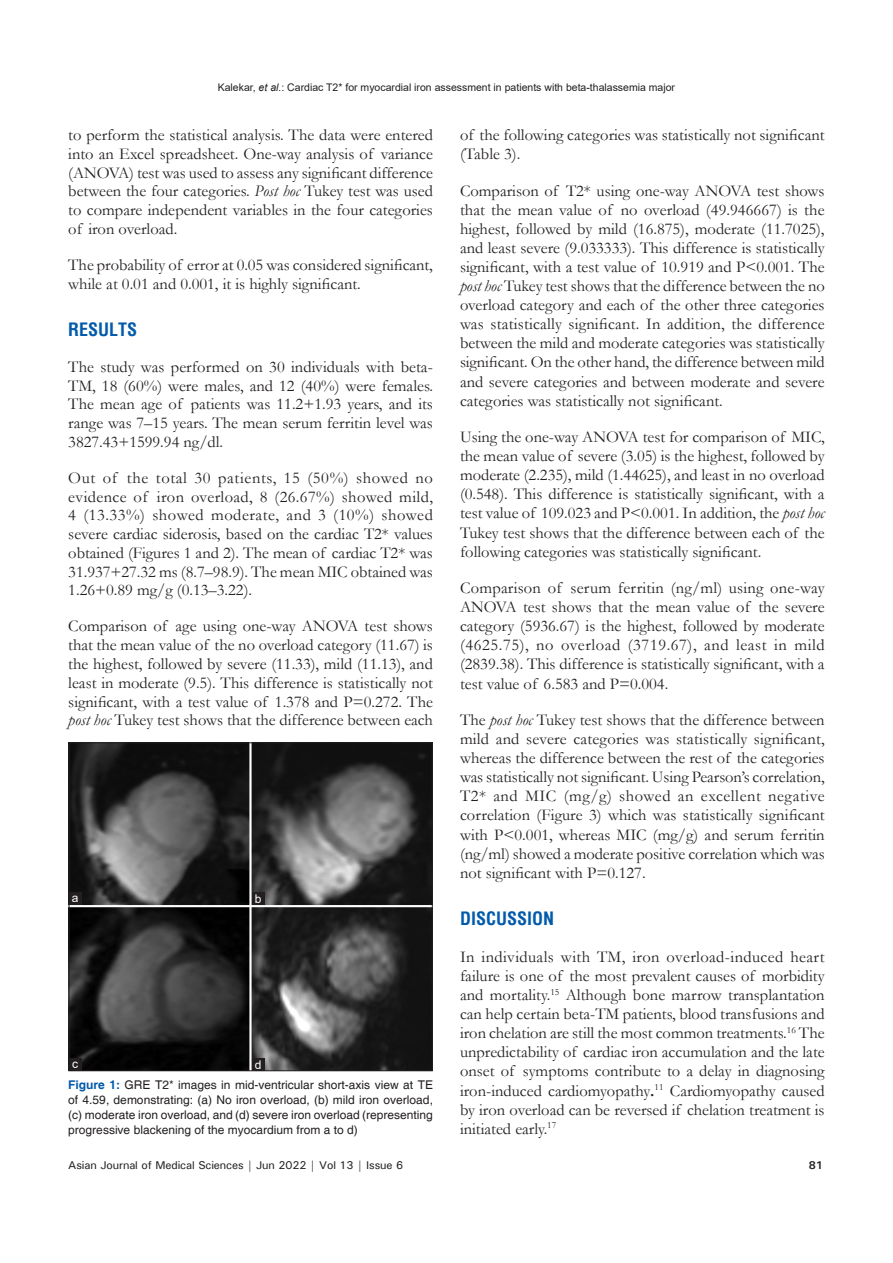
<style>
.page{position:relative;width:893px;height:1263px;background:#fff}
.page>*{position:absolute;margin:0;border:0;box-sizing:border-box;transform-origin:0 0}
.t1{font:700 condensed 18px "Helvetica";color:#015aaa}
.TX{font:16.5px/19px "Garamond";color:#231f20;text-align:justify}
.FGC{font:12px/15px "Helvetica";color:#231f20;text-align:justify}
.LABEL{font:12px "Arial";color:#fff}
.t2{font:500 11.25px "Univers";letter-spacing:-.01em;color:#231f20}
.t3{font:700 11.25px "Univers";color:#231f20}
.t4{font:10.5px "Arial";color:#231f20}
.s1{font-style:italic}
.s2{font-weight:700;color:#015aaa}
.s3{font-weight:700}
</style>
<div class="page">
<img style="left:71px;top:745px;width:359px;height:324px">
<div style="left:69px;top:743px;width:363px;height:328px;border:1px solid #231f20"></div>
<div style="left:252px;top:1058px;width:13px;height:13px;background:#231f20"></div>
<div style="left:69px;top:892px;width:13px;height:13px;background:#231f20"></div>
<div style="left:69px;top:1058px;width:13px;height:13px;background:#231f20"></div>
<div style="left:252px;top:892px;width:12px;height:13px;background:#231f20"></div>
<p class="t4" style="left:218px;top:80px;width:459px">Kalekar, <span class="s1">et al.</span>: Cardiac T2* for myocardial iron assessment in patients with beta-thalassemia major</p>
<p class="TX" style="left:68px;top:125px;width:366px">to perform the statistical analysis. The data were entered into an Excel spreadsheet. One-way analysis of variance (ANOVA) test was used to assess any significant difference between the four categories. <span class="s1">Post hoc</span> Tukey test was used to compare independent variables in the four categories of iron overload.</p>
<p class="TX" style="left:68px;top:255px;width:366px">The probability of error at 0.05 was considered significant, while at 0.01 and 0.001, it is highly significant.</p>
<h1 class="t1" style="left:68px;top:317px;width:71px">RESULTS</h1>
<p class="TX" style="left:68px;top:357px;width:366px">The study was performed on 30 individuals with beta-TM, 18 (60%) were males, and 12 (40%) were females.<br>The mean age of patients was 11.2+1.93 years, and its range was 7–15 years. The mean serum ferritin level was 3827.43+1599.94 ng/dl.</p>
<p class="TX" style="left:68px;top:468px;width:366px">Out of the total 30 patients, 15 (50%) showed no evidence of iron overload, 8 (26.67%) showed mild, 4 (13.33%) showed moderate, and 3 (10%) showed severe cardiac siderosis, based on the cardiac T2* values obtained (Figures 1 and 2). The mean of cardiac T2* was 31.937+27.32 ms (8.7–98.9). The mean MIC obtained was 1.26+0.89 mg/g (0.13–3.22).</p>
<p class="TX" style="left:68px;top:616px;width:366px">Comparison of age using one-way ANOVA test shows that the mean value of the no overload category (11.67) is the highest, followed by severe (11.33), mild (11.13), and least in moderate (9.5). This difference is statistically not significant, with a test value of 1.378 and P=0.272. The <span class="s1">post hoc</span> Tukey test shows that the difference between each</p>
<p class="LABEL" style="left:72px;top:890px;width:8px">a</p>
<p class="LABEL" style="left:72px;top:1055px;width:7px">c</p>
<p class="LABEL" style="left:255px;top:891px;width:8px">b</p>
<p class="LABEL" style="left:255px;top:1056px;width:8px">d</p>
<p class="FGC" style="left:68px;top:1077px;width:366px"><span class="s2">Figure 1:</span> GRE T2* images in mid-ventricular short-axis view at TE of 4.59, demonstrating: (a) No iron overload, (b) mild iron overload, (c) moderate iron overload, and (d) severe iron overload (representing progressive blackening of the myocardium from a to d)</p>
<p class="TX" style="left:460px;top:125px;width:366px">of the following categories was statistically not significant (Table 3).</p>
<p class="TX" style="left:460px;top:180px;width:366px">Comparison of T2* using one-way ANOVA test shows that the mean value of no overload (49.946667) is the highest, followed by mild (16.875), moderate (11.7025), and least severe (9.033333). This difference is statistically significant, with a test value of 10.919 and P&lt;0.001. The <span class="s1">post hoc</span> Tukey test shows that the difference between the no overload category and each of the other three categories was statistically significant. In addition, the difference between the mild and moderate categories was statistically significant. On the other hand, the difference between mild and severe categories and between moderate and severe categories was statistically not significant.</p>
<p class="TX" style="left:460px;top:427px;width:366px">Using the one-way ANOVA test for comparison of MIC, the mean value of severe (3.05) is the highest, followed by moderate (2.235), mild (1.44625), and least in no overload (0.548). This difference is statistically significant, with a test value of 109.023 and P&lt;0.001. In addition, the <span class="s1">post hoc </span>Tukey test shows that the difference between each of the following categories was statistically significant.</p>
<p class="TX" style="left:460px;top:578px;width:366px">Comparison of serum ferritin (ng/ml) using one-way ANOVA test shows that the mean value of the severe category (5936.67) is the highest, followed by moderate (4625.75), no overload (3719.67), and least in mild (2839.38). This difference is statistically significant, with a test value of 6.583 and P=0.004.</p>
<p class="TX" style="left:460px;top:710px;width:366px">The <span class="s1">post hoc</span> Tukey test shows that the difference between mild and severe categories was statistically significant, whereas the difference between the rest of the categories was statistically not significant. Using Pearson’s correlation, T2* and MIC (mg/g) showed an excellent negative correlation (Figure 3) which was statistically significant with P&lt;0.001, whereas MIC (mg/g) and serum ferritin (ng/ml) showed a moderate positive correlation which was not significant with P=0.127.</p>
<h1 class="t1" style="left:460px;top:907px;width:96px">DISCUSSION</h1>
<p class="TX" style="left:460px;top:947px;width:366px">In individuals with TM, iron overload-induced heart failure is one of the most prevalent causes of morbidity and mortality.<sup>15</sup> Although bone marrow transplantation can help certain beta-TM patients, blood transfusions and iron chelation are still the most common treatments.<sup>16</sup> The unpredictability of cardiac iron accumulation and the late onset of symptoms contribute to a delay in diagnosing iron-induced cardiomyopathy<span class="s3">.</span><sup>11</sup> Cardiomyopathy caused by iron overload can be reversed if chelation treatment is initiated early.<sup>17</sup></p>
<p class="t2" style="left:68px;top:1157px;width:336px">Asian Journal of Medical Sciences | Jun 2022 | Vol 13 | Issue 6</p>
<p class="t3" style="left:809px;top:1157px;width:16px">81</p>
</div>
